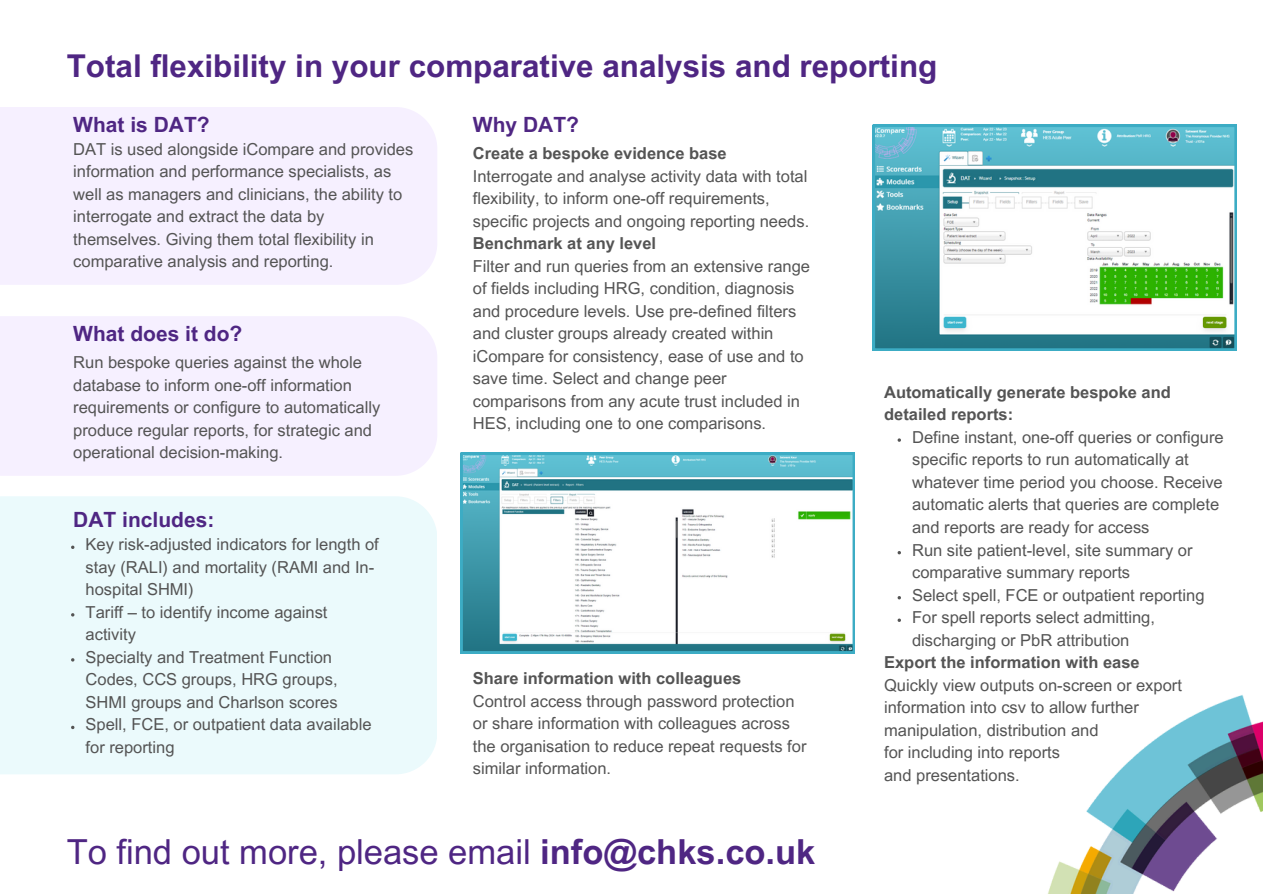
<style>
.page{position:relative;width:1263px;height:894px;background:#fff}
.page>*{position:absolute;margin:0;border:0;box-sizing:border-box;transform-origin:0 0}
.t1{font:34.5px "Arial MT Pro";color:#4f2683}
.t2{font:700 31.35px "Arial MT Pro";color:#4f2683}
.t3{font:700 21px "Arial MT Pro";color:#4f2683}
.t4{font:16.5px/22.5px "Arial MT Pro";color:#545454}
.t5{font:700 16.5px/22.5px "Arial MT Pro";color:#545454}
.s1{font-weight:700}
</style>
<div class="page">
<img style="left:1048px;top:695px;width:215px;height:198px">
<div style="left:0;top:496px;width:437px;height:278px;background:#ebfafc"></div>
<div style="left:0;top:107px;width:437px;height:178px;background:#f6f0ff"></div>
<div style="left:0;top:316px;width:437px;height:159px;background:#f6f0ff"></div>
<svg style="left:461px;top:452px;width:393px;height:201px"></svg>
<svg style="left:873px;top:125px;width:363px;height:225px"></svg>
<svg style="left:71px;top:545px;width:3px;height:4px"></svg>
<svg style="left:71px;top:725px;width:3px;height:4px"></svg>
<p class="t2" style="left:67px;top:55px;width:872px">Total flexibility in your comparative analysis and reporting</p>
<p class="t3" style="left:73px;top:116px;width:138px">What is DAT?</p>
<p class="t4" style="left:73px;top:139px;width:341px">DAT is used alongside iCompare and provides information and performance specialists, as well as managers and clinicians, the ability to interrogate and extract the data by themselves. Giving them total flexibility in comparative analysis and reporting.</p>
<h2 class="t3" style="left:73px;top:325px;width:171px">What does it do?</h2>
<p class="t4" style="left:73px;top:353px;width:308px">Run bespoke queries against the whole database to inform one-off information requirements or configure to automatically produce regular reports, for strategic and operational decision-making.</p>
<p class="t3" style="left:73px;top:511px;width:143px">DAT includes:</p>
<p class="t4" style="left:86px;top:535px;width:295px">Key risk-adjusted indicators for length of stay (RALI) and mortality (RAMI and In&shy;hospital SHMI)</p>
<p class="t4" style="left:86px;top:602px;width:243px">Tariff – to identify income against activity</p>
<p class="t4" style="left:86px;top:647px;width:253px">Specialty and Treatment Function<br>Codes, CCS groups, HRG groups,<br>SHMI groups and Charlson scores</p>
<p class="t4" style="left:86px;top:715px;width:287px">Spell, FCE, or outpatient data available for reporting</p>
<p class="t3" style="left:473px;top:116px;width:108px">Why DAT?</p>
<p class="t5" style="left:473px;top:144px;width:255px">Create a bespoke evidence base</p>
<p class="t4" style="left:473px;top:167px;width:338px">Interrogate and analyse activity data with total flexibility, to inform one-off requirements, specific projects and ongoing reporting needs.<br><span class="s1">Benchmark at any level</span></p>
<p class="t4" style="left:473px;top:257px;width:339px">Filter and run queries from an extensive range of fields including HRG, condition, diagnosis and procedure levels. Use pre-defined filters and cluster groups already created within iCompare for consistency, ease of use and to save time. Select and change peer comparisons from any acute trust included in HES, including one to one comparisons.</p>
<p class="t5" style="left:473px;top:669px;width:270px">Share information with colleagues</p>
<p class="t4" style="left:473px;top:691px;width:335px">Control access through password protection or share information with colleagues across the organisation to reduce repeat requests for similar information.</p>
<p class="t1" style="left:67px;top:839px;width:750px">To find out more, please email <span class="s1">info@chks.co.uk</span></p>
<p class="t5" style="left:884px;top:383px;width:288px">Automatically generate bespoke and detailed reports:</p>
<h4 class="t4" style="left:912px;top:428px;width:313px">Define instant, one-off queries or configure specific reports to run automatically at whatever time period you choose. Receive automatic alerts that queries are complete and reports are ready for access</h4>
<p class="t4" style="left:912px;top:540px;width:282px">Run site patient-level, site summary or comparative summary reports</p>
<p class="t4" style="left:912px;top:585px;width:294px">Select spell, FCE or outpatient reporting</p>
<p class="t4" style="left:912px;top:608px;width:244px">For spell reports select admitting, discharging or PbR attribution</p>
<p class="t5" style="left:884px;top:653px;width:257px">Export the information with ease</p>
<p class="t4" style="left:884px;top:675px;width:299px">Quickly view outputs on-screen or export information into csv to allow further manipulation, distribution and</p>
<p class="t4" style="left:884px;top:743px;width:177px">for including into reports</p>
<p class="t4" style="left:884px;top:765px;width:137px">and presentations.</p>
</div>
